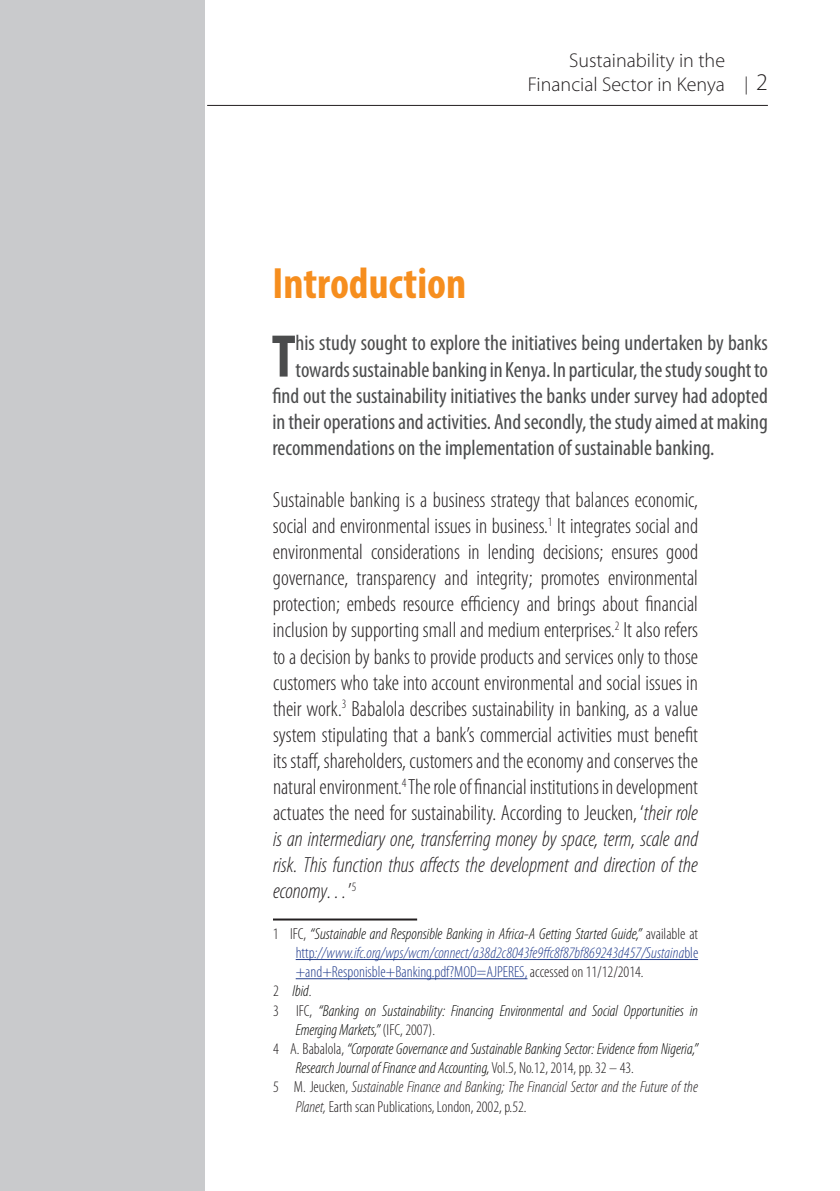
<style>
.page{position:relative;width:840px;height:1191px;background:#fff}
.page>*{position:absolute;margin:0;border:0;box-sizing:border-box;transform-origin:0 0}
.t1{font:700 condensed 60.6px "Myriad Pro";color:#4b4c4d}
.t2{font:700 condensed 44px "Myriad Pro";color:#f68e1e}
.t3{font:300 condensed 22px/26px "Myriad Pro";color:#231f20;text-align:justify}
.t4{font:condensed 22px "Myriad Pro";color:#4b4c4d}
.t5{font:300 20px/24px "Myriad Pro";color:#231f20;text-align:right}
.t6{font:300 18px "Myriad Pro";color:#231f20}
.t7{font:italic 300 condensed 16px "Myriad Pro";color:#040503}
.t8{font:italic 300 condensed 16px "Myriad Pro";color:#253f8e}
.t9{font:italic 300 condensed 16px "Myriad Pro";color:#231f20}
.t10{font:300 condensed 16px "Myriad Pro";color:#253f8e}
.t11{font:300 condensed 16px "Myriad Pro";color:#231f20}
.s1{font-size:24px}
.s2{font-style:italic}
.s3{font-style:normal;color:#231f20}
.s4{font-style:normal}
.s5{color:#231f20}
</style>
<div class="page">
<hr style="left:207px;top:105px;width:560px;height:1px;background:#231f20">
<hr style="left:273px;top:918px;width:144px;height:2px;background:#231f20">
<hr style="left:295px;top:959px;width:402px;height:1px;background:#253f8e">
<hr style="left:295px;top:978px;width:232px;height:1px;background:#253f8e">
<div style="left:0;top:0;width:204px;height:1191px;background:#c9cacc"></div>
<p class="t5" style="left:527px;top:48px;width:198px">Sustainability in the<br>Financial Sector in Kenya</p>
<p class="t6" style="left:744px;top:74px;width:25px">| <span class="s1">2</span></p>
<h2 class="t2" style="left:272px;top:256px;width:195px">Introduction</h2>
<h1 class="t1" style="left:271px;top:318px;width:25px">T</h1>
<p class="t4" style="left:295px;top:331px;width:473px">his study sought to explore the initiatives being undertaken by banks</p>
<p class="t4" style="left:295px;top:357px;width:473px">towards sustainable banking in Kenya. In particular, the study sought to</p>
<p class="t4" style="left:272px;top:383px;width:496px">find out the sustainability initiatives the banks under survey had adopted</p>
<p class="t4" style="left:272px;top:409px;width:497px">in their operations and activities. And secondly, the study aimed at making</p>
<p class="t4" style="left:272px;top:435px;width:443px">recommendations on the implementation of sustainable banking.</p>
<p class="t3" style="left:273px;top:487px;width:426px">Sustainable banking is a business strategy that balances economic, social and environmental issues in business.<sup>1</sup> It integrates social and environmental considerations in lending decisions; ensures good governance, transparency and integrity; promotes environmental protection; embeds resource efficiency and brings about financial inclusion by supporting small and medium enterprises.<sup>2</sup> It also refers to a decision by banks to provide products and services only to those customers who take into account environmental and social issues in their work.<sup>3</sup> Babalola describes sustainability in banking, as a value system stipulating that a bank’s commercial activities must benefit its staff, shareholders, customers and the economy and conserves the natural environment.<sup>4</sup> The role of financial institutions in development actuates the need for sustainability. According to Jeucken, ‘<span class="s2">their role is an intermediary one, transferring money by space, term, scale and risk. This function thus affects the development and direction of the economy…</span>’<sup>5</sup></p>
<p class="t7" style="left:273px;top:925px;width:426px"><span class="s3">1 IFC,</span> “Sustainable and Responsible Banking in Africa-A Getting Started Guide,” <span class="s3">available at</span></p>
<p class="t8" style="left:295px;top:944px;width:404px"><span class="s4">http</span>://www.ifc.org/wps/wcm/connect/a38d2c8043fe9ffc8f87bf869243d457/Sustaina<span class="s4">ble</span></p>
<p class="t10" style="left:295px;top:963px;width:349px">+and+Responisble+Banking.pdf?MOD=AJPERES, <span class="s5">accessed on 11/12/2014.</span></p>
<p class="t7" style="left:273px;top:982px;width:40px"><span class="s3">2</span> Ibid<span class="s3">.</span></p>
<p class="t7" style="left:273px;top:1001px;width:426px"><span class="s3">3 IFC,</span> “Banking on Sustainability: Financing Environmental and Social Opportunities in</p>
<p class="t7" style="left:295px;top:1021px;width:141px">Emerging Markets,” <span class="s3">(IFC, 2007).</span></p>
<p class="t7" style="left:273px;top:1040px;width:426px"><span class="s3">4 A. Babalola,</span> “Corporate Governance and Sustainable Banking Sector: Evidence from Nigeria,”</p>
<p class="t7" style="left:295px;top:1059px;width:339px">Research Journal of Finance and Accounting, <span class="s3">Vol.5, No.12, 2014, pp. 32 – 43.</span></p>
<p class="t9" style="left:273px;top:1078px;width:426px"><span class="s4">5 M. Jeucken,</span> Sustainable Finance and Banking; The Financial Sector and the Future of the</p>
<p class="t11" style="left:295px;top:1097px;width:232px"><span class="s2">Planet,</span> Earth scan Publications, London, 2002, p.52.</p>
</div>
